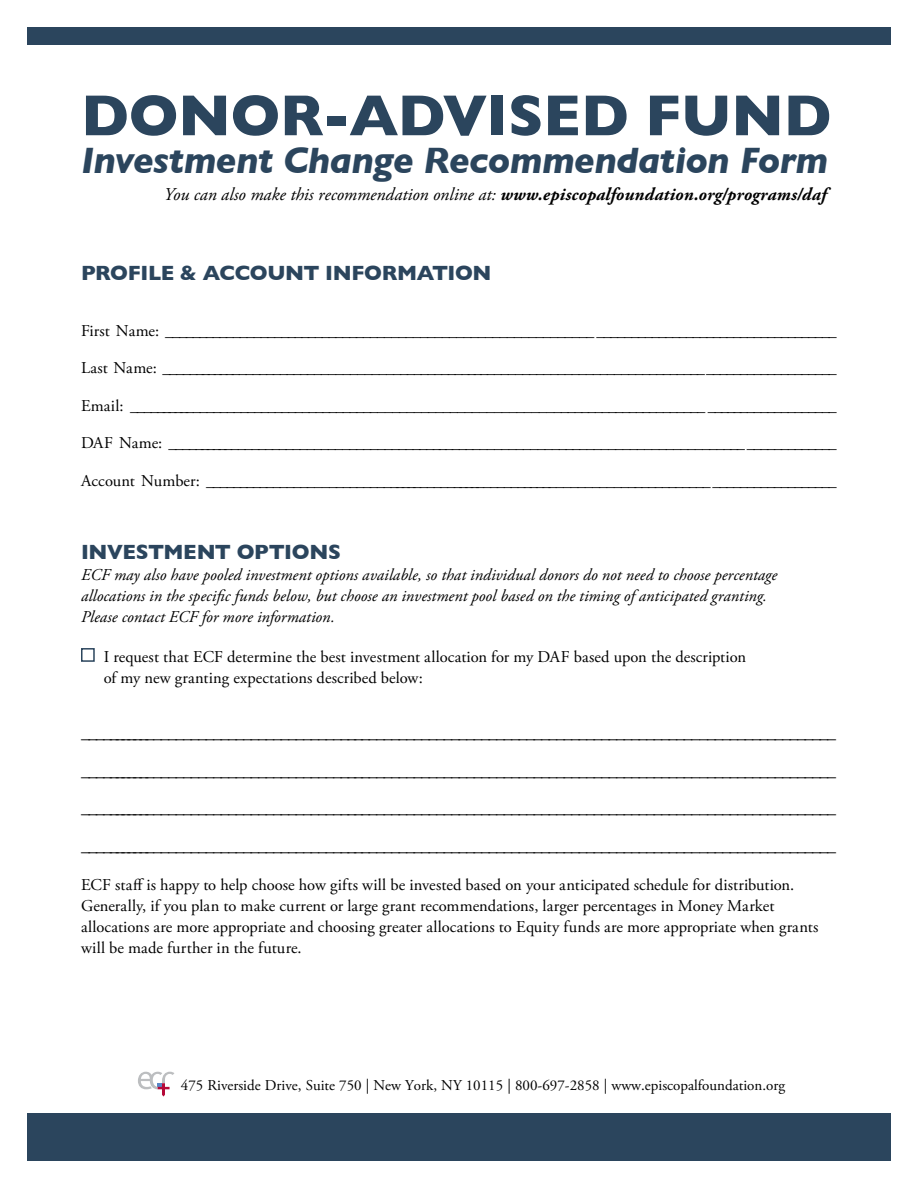
<style>
.page{position:relative;width:918px;height:1188px;background:#fff}
.page>*{position:absolute;margin:0;border:0;box-sizing:border-box;transform-origin:0 0}
.t1{font:700 58.5px "Gill Sans";letter-spacing:-.01em;color:#2b455d}
.t2{font:italic 700 37.5px "Gill Sans";letter-spacing:-.015em;color:#2b455d}
.t3{font:700 21px "Gill Sans";letter-spacing:-.015em;color:#2b455d}
.t4{font:italic 18px/37.5px "Adobe Garamond Pro";color:#000;text-align:justify}
.t5{font:16.5px/21px "Adobe Garamond Pro";letter-spacing:.005em;color:#000}
.t6{font:italic 16.5px/21px "Adobe Garamond Pro";letter-spacing:.005em;color:#000}
.t7{font:15px "Adobe Garamond Pro";color:#000}
.s1{font-weight:700}
</style>
<div class="page">
<div style="left:27px;top:1114px;width:864px;height:47px;background:#2b455d"></div>
<svg style="left:138px;top:1072px;width:36px;height:25px"></svg>
<div style="left:27px;top:27px;width:864px;height:18px;background:#2b455d"></div>
<div style="left:81px;top:648px;width:14px;height:14px;border:2px solid #2b455d"></div>
<h1 class="t1" style="left:81px;top:69px;width:752px">DONOR-ADVISED FUND</h1>
<h2 class="t2" style="left:81px;top:138px;width:749px">Investment Change Recommendation Form</h2>
<p class="t4" style="left:164px;top:176px;width:664px">You can also make this recommendation online at: <span class="s1">www.episcopalfoundation.org/programs/daf</span></p>
<p class="t3" style="left:81px;top:256px;width:412px">PROFILE &amp; ACCOUNT INFORMATION</p>
<p class="t5" style="left:81px;top:321px;width:757px">First Name: _____________________________________________________________ ___________________________________</p>
<p class="t5" style="left:81px;top:358px;width:757px">Last Name: _______________________________________________________________________________ ___________________</p>
<p class="t5" style="left:81px;top:396px;width:757px">Email: ___________________________________________________________________________________ ___________________</p>
<p class="t5" style="left:81px;top:433px;width:757px">DAF Name: ___________________________________________________________________________________ _____________</p>
<p class="t5" style="left:81px;top:471px;width:757px">Account Number: ___________________________________________________________________________ __________________</p>
<p class="t3" style="left:81px;top:535px;width:261px">INVESTMENT OPTIONS</p>
<p class="t6" style="left:81px;top:565px;width:698px">ECF may also have pooled investment options available, so that individual donors do not need to choose percentage allocations in the specific funds below, but choose an investment pool based on the timing of anticipated granting.<br>Please contact ECF for more information.</p>
<p class="t5" style="left:104px;top:647px;width:644px">I request that ECF determine the best investment allocation for my DAF based upon the description of my new granting expectations described below:</p>
<p class="t4" style="left:81px;top:714px;width:757px">____________________________________________________________________________________ __________________ ____________________________________________________________________________________ __________________ ____________________________________________________________________________________ __________________ ____________________________________________________________________________________ __________________</p>
<p class="t5" style="left:81px;top:875px;width:739px">ECF staff is happy to help choose how gifts will be invested based on your anticipated schedule for distribution.<br>Generally, if you plan to make current or large grant recommendations, larger percentages in Money Market allocations are more appropriate and choosing greater allocations to Equity funds are more appropriate when grants will be made further in the future.</p>
<p class="t7" style="left:181px;top:1077px;width:606px">475 Riverside Drive, Suite 750 | New York, NY 10115 | 800-697-2858 | www.episcopalfoundation.org</p>
</div>
